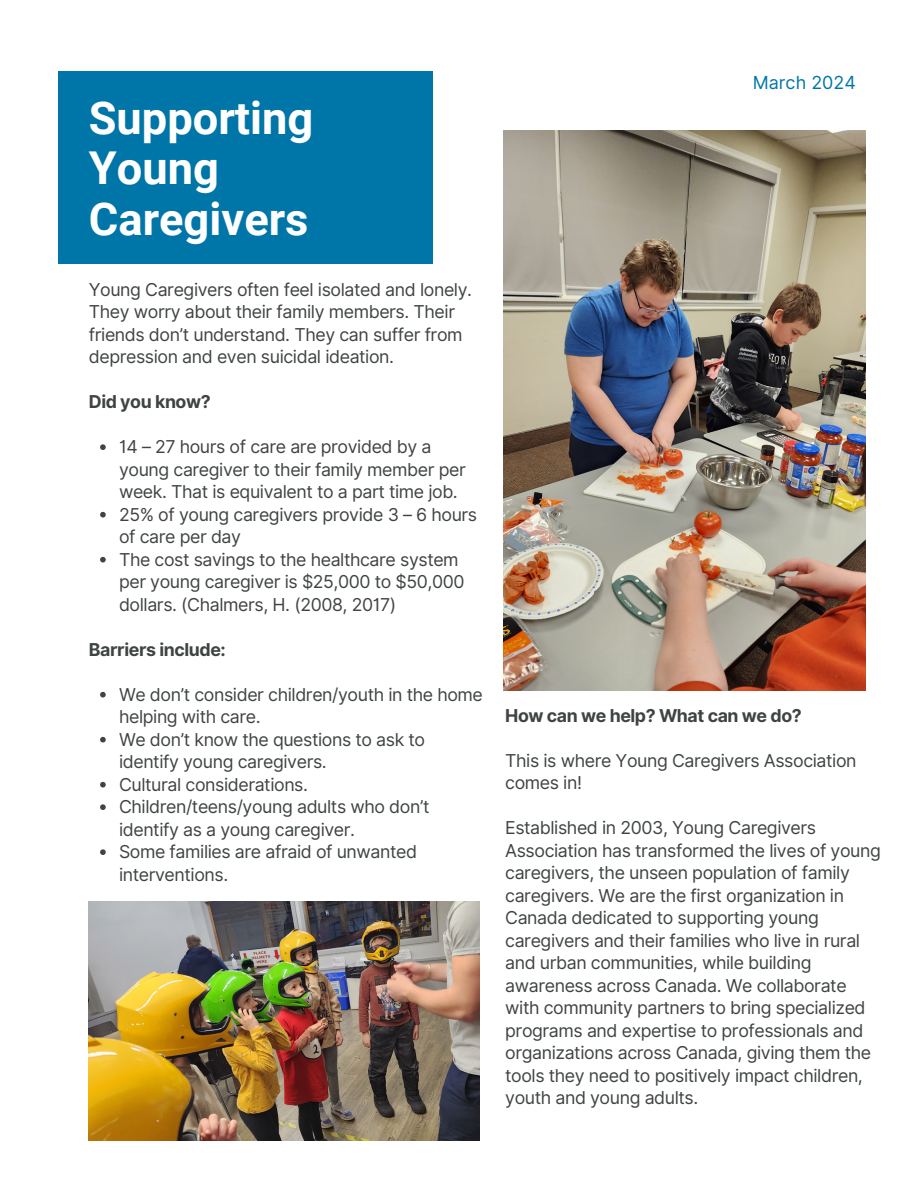
<style>
.page{position:relative;width:918px;height:1188px;background:#fff}
.page>*{position:absolute;margin:0;border:0;box-sizing:border-box;transform-origin:0 0}
.t1{font:700 45.3px/50.7px "Roboto";color:#fff}
.t2{font:18px "Inter";color:#0076a8}
.t3{font:17.7px/22.5px "Inter";letter-spacing:-.025em;color:#3f4443}
.t4{font:700 17.7px "Inter";letter-spacing:-.025em;color:#3f4443}
</style>
<div class="page">
<img style="left:89px;top:901px;width:390px;height:240px">
<div style="left:58px;top:72px;width:375px;height:192px;background:#0076a8"></div>
<img style="left:503px;top:130px;width:363px;height:560px">
<svg style="left:100px;top:444px;width:6px;height:6px"></svg>
<svg style="left:100px;top:512px;width:6px;height:6px"></svg>
<svg style="left:100px;top:557px;width:6px;height:5px"></svg>
<svg style="left:100px;top:692px;width:6px;height:6px"></svg>
<svg style="left:100px;top:737px;width:6px;height:5px"></svg>
<svg style="left:100px;top:782px;width:6px;height:6px"></svg>
<svg style="left:100px;top:804px;width:6px;height:6px"></svg>
<svg style="left:100px;top:849px;width:6px;height:6px"></svg>
<p class="t1" style="left:89px;top:93px;width:226px">Supporting<br>Young<br>Caregivers</p>
<p class="t3" style="left:89px;top:278px;width:385px">Young Caregivers often feel isolated and lonely.<br>They worry about their family members. Their friends don’t understand. They can suffer from depression and even suicidal ideation.</p>
<h2 class="t4" style="left:89px;top:391px;width:123px">Did you know?</h2>
<p class="t3" style="left:119px;top:436px;width:348px">14 – 27 hours of care are provided by a young caregiver to their family member per week. That is equivalent to a part time job.</p>
<p class="t3" style="left:119px;top:503px;width:360px">25% of young caregivers provide 3 – 6 hours of care per day</p>
<p class="t3" style="left:119px;top:548px;width:347px">The cost savings to the healthcare system per young caregiver is $25,000 to $50,000 dollars. (Chalmers, H. (2008, 2017)</p>
<p class="t4" style="left:89px;top:639px;width:139px">Barriers include:</p>
<p class="t3" style="left:119px;top:683px;width:365px">We don’t consider children/youth in the home helping with care.</p>
<p class="t3" style="left:119px;top:728px;width:308px">We don’t know the questions to ask to identify young caregivers.</p>
<p class="t3" style="left:119px;top:773px;width:191px">Cultural considerations.</p>
<h2 class="t3" style="left:119px;top:796px;width:312px">Children/teens/young adults who don’t identify as a young caregiver.</h2>
<p class="t3" style="left:119px;top:841px;width:300px">Some families are afraid of unwanted interventions.</p>
<p class="t2" style="left:753px;top:71px;width:105px">March 2024</p>
<p class="t4" style="left:505px;top:705px;width:298px">How can we help? What can we do?</p>
<h2 class="t3" style="left:505px;top:749px;width:353px">This is where Young Caregivers Association comes in!</h2>
<p class="t3" style="left:505px;top:816px;width:377px">Established in 2003, Young Caregivers Association has transformed the lives of young caregivers, the unseen population of family caregivers. We are the first organization in Canada dedicated to supporting young caregivers and their families who live in rural and urban communities, while building awareness across Canada. We collaborate with community partners to bring specialized programs and expertise to professionals and organizations across Canada, giving them the tools they need to positively impact children, youth and young adults.</p>
</div>
